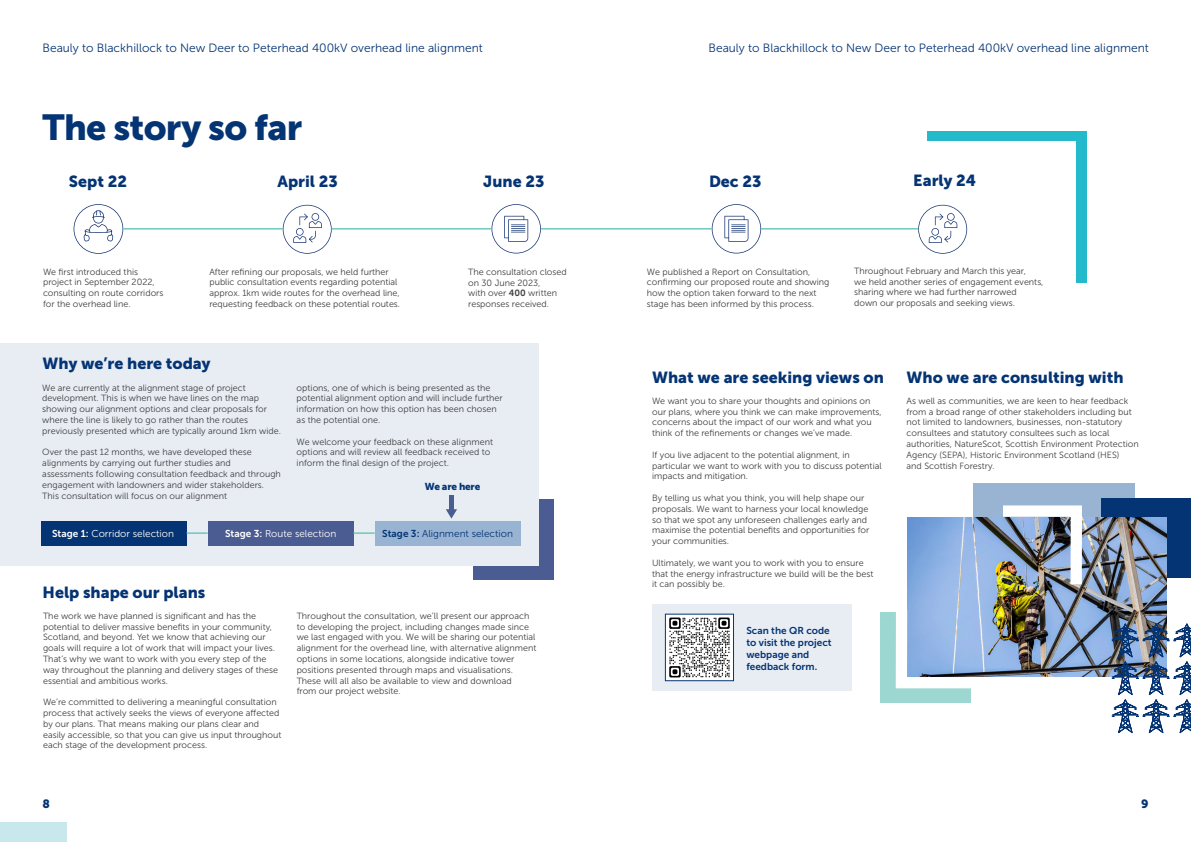
<style>
.page{position:relative;width:1191px;height:842px;background:#fff}
.page>*{position:absolute;margin:0;border:0;box-sizing:border-box;transform-origin:0 0}
.Page_Title{font:36px "Museo Sans 900";letter-spacing:-.02em;color:#053474}
.Head_1{font:16px "Museo Sans 900";color:#053474}
.t1{font:12px "Museo Sans 300";color:#053474}
.t2{font:12px "Museo Sans 900";color:#053474}
.Intro_Para{font:10px/12px "Museo Sans 700";color:#053474}
.Body_Text{font:10px "Museo Sans 300";color:#fff}
.Body_Text-2{font:10px "Museo Sans 300";color:#053474}
.Page_Title-2{font:10px "Museo Sans 900";letter-spacing:-.02em;color:#053474}
.Body_Text-3{font:9px/10.8px "Museo Sans 300";color:#3e3e3f}
.s1{font-family:"Museo Sans 700"}
</style>
<div class="page">
<div style="left:927px;top:131px;width:159px;height:151px;background:#23bacb"></div>
<div style="left:41px;top:141px;width:1034px;height:195px;background:#fff"></div>
<svg style="left:74px;top:204px;width:49px;height:50px"></svg>
<svg style="left:491px;top:204px;width:50px;height:49px"></svg>
<svg style="left:711px;top:204px;width:50px;height:49px"></svg>
<svg style="left:283px;top:205px;width:49px;height:49px"></svg>
<svg style="left:918px;top:205px;width:49px;height:49px"></svg>
<div style="left:972px;top:483px;width:162px;height:68px;background:#99b3d3"></div>
<div style="left:880px;top:612px;width:90px;height:91px;background:#9dd7d1"></div>
<div style="left:652px;top:604px;width:200px;height:87px;background:#e8edf4"></div>
<div style="left:473px;top:499px;width:80px;height:81px;background:#4b5c92"></div>
<div style="left:0;top:823px;width:67px;height:19px;background:#c8e8ee"></div>
<div style="left:0;top:343px;width:539px;height:222px;background:#e8edf4"></div>
<div style="left:1101px;top:498px;width:90px;height:80px;background:#053474"></div>
<img style="left:1087px;top:517px;width:79px;height:160px">
<img style="left:895px;top:500px;width:192px;height:194px">
<hr style="left:123px;top:228px;width:160px;height:2px;background:#6dc8c0">
<hr style="left:332px;top:228px;width:159px;height:2px;background:#6dc8c0">
<hr style="left:541px;top:228px;width:171px;height:2px;background:#6dc8c0">
<hr style="left:761px;top:228px;width:157px;height:2px;background:#6dc8c0">
<svg style="left:1112px;top:621px;width:79px;height:113px"></svg>
<img style="left:667px;top:616px;width:64px;height:63px">
<div style="left:665px;top:614px;width:68px;height:67px;border:1px solid #053474"></div>
<div style="left:41px;top:521px;width:146px;height:25px;background:#053474"></div>
<div style="left:208px;top:521px;width:145px;height:25px;background:#4b5c92"></div>
<div style="left:375px;top:521px;width:145px;height:24px;background:#99b3d3"></div>
<hr style="left:187px;top:532px;width:21px;height:2px;background:#6dc8c0">
<hr style="left:353px;top:532px;width:22px;height:2px;background:#6dc8c0">
<hr style="left:449px;top:495px;width:4px;height:14px;background:#4b5c92">
<svg style="left:446px;top:509px;width:11px;height:10px"></svg>
<h3 class="t1" style="left:43px;top:41px;width:442px">Beauly to Blackhillock to New Deer to Peterhead 400kV overhead line alignment</h3>
<h3 class="t1" style="left:708px;top:41px;width:442px">Beauly to Blackhillock to New Deer to Peterhead 400kV overhead line alignment</h3>
<p class="Page_Title" style="left:43px;top:107px;width:261px">The story so far</p>
<p class="Head_1" style="left:69px;top:172px;width:60px">Sept 22</p>
<p class="Head_1" style="left:277px;top:173px;width:62px">April 23</p>
<p class="Head_1" style="left:483px;top:172px;width:63px">June 23</p>
<p class="Head_1" style="left:709px;top:172px;width:54px">Dec 23</p>
<p class="Head_1" style="left:913px;top:171px;width:64px">Early 24</p>
<p class="Body_Text-3" style="left:43px;top:266px;width:122px">We first introduced this project in September 2022, consulting on route corridors for the overhead line.</p>
<p class="Body_Text-3" style="left:209px;top:266px;width:192px">After refining our proposals, we held further public consultation events regarding potential approx. 1km wide routes for the overhead line, requesting feedback on these potential routes.</p>
<p class="Body_Text-3" style="left:647px;top:266px;width:184px">We published a Report on Consultation, confirming our proposed route and showing how the option taken forward to the next</p>
<p class="Body_Text-3" style="left:468px;top:266px;width:100px">The consultation closed on 30 June 2023,<br>with over <span class="s1">400</span> written responses received.</p>
<p class="Body_Text-3" style="left:647px;top:299px;width:168px">stage has been informed by this process.</p>
<p class="Body_Text-3" style="left:854px;top:265px;width:173px">Throughout February and March this year,</p>
<p class="Body_Text-3" style="left:854px;top:276px;width:191px">we held another series of engagement events, sharing where we had further narrowed</p>
<p class="Body_Text-3" style="left:854px;top:298px;width:162px">down our proposals and seeking views.</p>
<p class="Head_1" style="left:43px;top:354px;width:170px">Why we’re here today</p>
<p class="Body_Text-3" style="left:42px;top:382px;width:226px">We are currently at the alignment stage of project development. This is when we have lines on the map showing our alignment options and clear proposals for</p>
<p class="Body_Text-3" style="left:42px;top:415px;width:240px">where the line is likely to go rather than the routes previously presented which are typically around 1km wide.</p>
<p class="Body_Text-3" style="left:42px;top:447px;width:211px">Over the past 12 months, we have developed these alignments by carrying out further studies and</p>
<p class="Body_Text-3" style="left:42px;top:469px;width:240px">assessments following consultation feedback and through engagement with landowners and wider stakeholders.</p>
<p class="Body_Text-3" style="left:42px;top:490px;width:186px">This consultation will focus on our alignment</p>
<p class="Body_Text-3" style="left:297px;top:382px;width:207px">options, one of which is being presented as the potential alignment option and will include further information on how this option has been chosen</p>
<p class="Body_Text-3" style="left:297px;top:415px;width:85px">as the potential one.</p>
<p class="Body_Text-3" style="left:297px;top:436px;width:198px">We welcome your feedback on these alignment</p>
<p class="Body_Text-3" style="left:297px;top:447px;width:195px">options and will review all feedback received to</p>
<p class="Body_Text-3" style="left:297px;top:458px;width:154px">inform the final design of the project.</p>
<p class="Page_Title-2" style="left:425px;top:481px;width:57px">We are here</p>
<p class="Body_Text" style="left:52px;top:528px;width:123px"><span class="s1">Stage 1:</span> Corridor selection</p>
<p class="Body_Text" style="left:225px;top:528px;width:113px"><span class="s1">Stage 3:</span> Route selection</p>
<p class="Body_Text-2" style="left:382px;top:528px;width:132px"><span class="s1">Stage 3:</span> Alignment selection</p>
<p class="Head_1" style="left:43px;top:583px;width:164px">Help shape our plans</p>
<p class="Body_Text-3" style="left:43px;top:610px;width:237px">The work we have planned is significant and has the potential to deliver massive benefits in your community, Scotland, and beyond. Yet we know that achieving our goals will require a lot of work that will impact your lives.<br>That’s why we want to work with you every step of the way throughout the planning and delivery stages of these essential and ambitious works.</p>
<p class="Body_Text-3" style="left:43px;top:697px;width:238px">We’re committed to delivering a meaningful consultation process that actively seeks the views of everyone affected by our plans. That means making our plans clear and</p>
<p class="Body_Text-3" style="left:43px;top:729px;width:240px">easily accessible, so that you can give us input throughout each stage of the development process.</p>
<p class="Body_Text-3" style="left:297px;top:610px;width:241px">Throughout the consultation, we’ll present our approach to developing the project, including changes made since we last engaged with you. We will be sharing our potential alignment for the overhead line, with alternative alignment options in some locations, alongside indicative tower positions presented through maps and visualisations.<br>These will all also be available to view and download</p>
<p class="Body_Text-3" style="left:297px;top:686px;width:106px">from our project website.</p>
<p class="Head_1" style="left:652px;top:368px;width:233px">What we are seeking views on</p>
<p class="Head_1" style="left:906px;top:368px;width:218px">Who we are consulting with</p>
<p class="Body_Text-3" style="left:652px;top:395px;width:231px">We want you to share your thoughts and opinions on our plans, where you think we can make improvements, concerns about the impact of our work and what you think of the refinements or changes we’ve made.</p>
<p class="Body_Text-3" style="left:652px;top:449px;width:199px">If you live adjacent to the potential alignment, in</p>
<p class="Body_Text-3" style="left:652px;top:460px;width:231px">particular we want to work with you to discuss potential impacts and mitigation.</p>
<p class="Body_Text-3" style="left:652px;top:493px;width:219px">By telling us what you think, you will help shape our proposals. We want to harness your local knowledge so that we spot any unforeseen challenges early and maximise the potential benefits and opportunities for</p>
<p class="Body_Text-3" style="left:652px;top:536px;width:79px">your communities.</p>
<p class="Body_Text-3" style="left:652px;top:557px;width:213px">Ultimately, we want you to work with you to ensure</p>
<p class="Body_Text-3" style="left:652px;top:568px;width:223px">that the energy infrastructure we build will be the best</p>
<p class="Body_Text-3" style="left:652px;top:579px;width:74px">it can possibly be.</p>
<p class="Intro_Para" style="left:746px;top:624px;width:87px">Scan the QR code to visit the project webpage and feedback form.</p>
<p class="Body_Text-3" style="left:906px;top:395px;width:234px">As well as communities, we are keen to hear feedback from a broad range of other stakeholders including but not limited to landowners, businesses, non-statutory consultees and statutory consultees such as local authorities, NatureScot, Scottish Environment Protection Agency (SEPA), Historic Environment Scotland (HES)</p>
<p class="Body_Text-3" style="left:906px;top:460px;width:90px">and Scottish Forestry.</p>
<h3 class="t2" style="left:43px;top:797px;width:9px">8</h3>
<h3 class="t2" style="left:1141px;top:797px;width:9px">9</h3>
</div>
